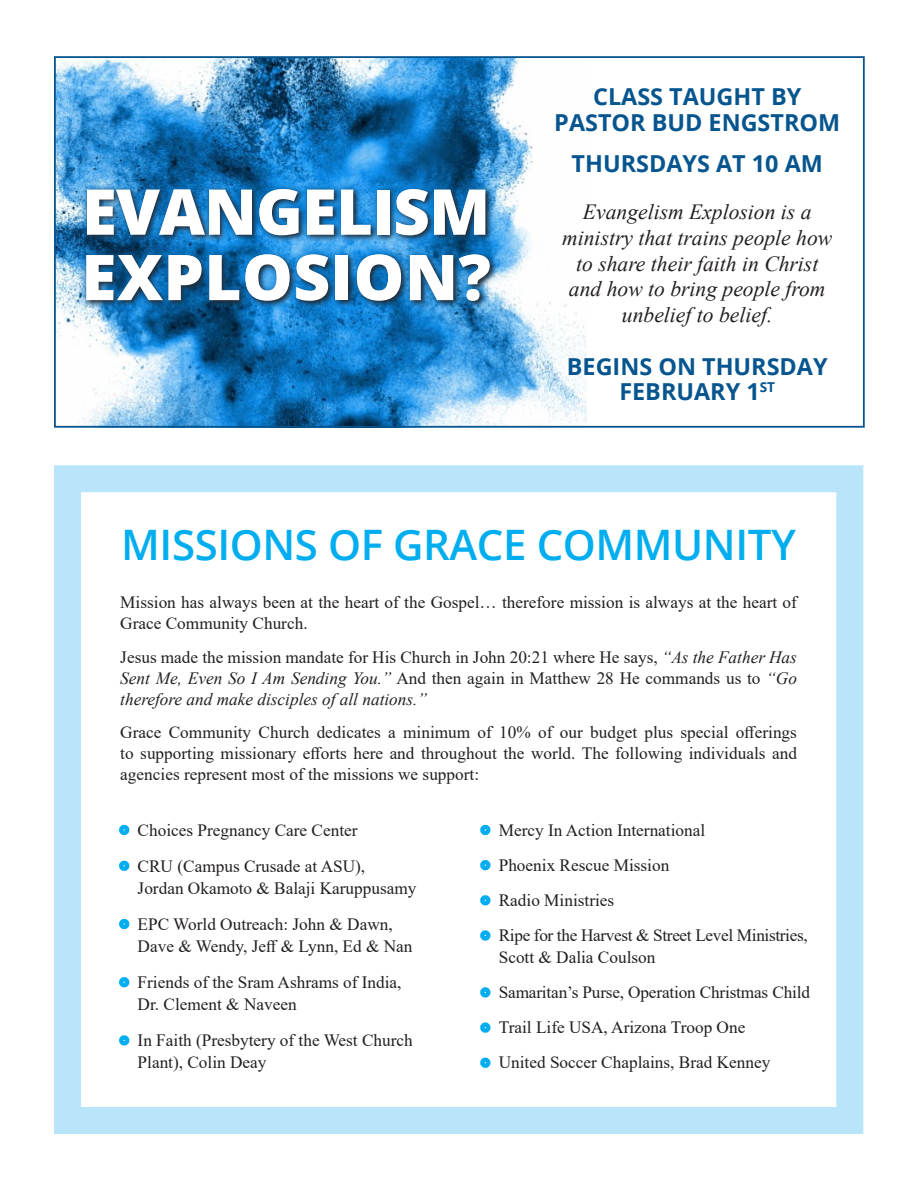
<style>
.page{position:relative;width:918px;height:1188px;background:#fff}
.page>*{position:absolute;margin:0;border:0;box-sizing:border-box;transform-origin:0 0}
.t1{font:800 63px/65.4px "Open Sans";letter-spacing:-.01em;color:#fff}
.headline_1{font:600 42px "Open Sans";letter-spacing:-.01em;color:#00aeef}
.t2{font:700 23.4px/25.2px "Open Sans";color:#06558e;text-align:center}
.t3{font:italic 21.6px/26px "Times New Roman";color:#231f20;text-align:center}
.body_copy{font:17.25px/21px "Times New Roman";color:#231f20}
.body_copy-2{font:17.25px/21.8px "Times New Roman";letter-spacing:-.02em;color:#231f20}
.s1{font-style:italic}
.s2{color:#00aeef}
</style>
<div class="page">
<img style="left:57px;top:59px;width:529px;height:366px">
<div style="left:54px;top:56px;width:811px;height:372px;border:2px solid #06558e"></div>
<div style="left:76px;top:178px;width:424px;height:133px;background:#077acd;opacity:.87"></div>
<div style="left:84px;top:186px;width:413px;height:122px;background:#231f20;opacity:.9"></div>
<div style="left:54px;top:465px;width:809px;height:669px;border:27px solid #b9e5fa"></div>
<p class="t1" style="left:81px;top:176px;width:411px">EVANGELISM<br>EXPLOSION?</p>
<p class="t2" style="left:554px;top:84px;width:287px">CLASS TAUGHT BY<br>PASTOR BUD ENGSTROM</p>
<p class="t2" style="left:572px;top:150px;width:253px">THURSDAYS AT 10 AM</p>
<p class="t3" style="left:562px;top:198px;width:272px">Evangelism Explosion is a ministry that trains people how to share their faith in Christ and how to bring people from unbelief to belief.</p>
<p class="t2" style="left:567px;top:353px;width:262px">BEGINS ON THURSDAY<br>FEBRUARY 1<sup>ST</sup></p>
<p class="headline_1" style="left:121px;top:516px;width:676px">MISSIONS OF GRACE COMMUNITY</p>
<p class="body_copy" style="left:120px;top:591px;width:678px">Mission has always been at the heart of the Gospel… therefore mission is always at the heart of<br>Grace Community Church.</p>
<p class="body_copy" style="left:120px;top:646px;width:678px;text-align:justify">Jesus made the mission mandate for His Church in John 20:21 where He says, <span class="s1">“As the Father Has Sent Me, Even So I Am Sending You.”</span> And then again in Matthew 28 He commands us to <span class="s1">“Go therefore and make disciples of all nations.”</span></p>
<p class="body_copy" style="left:120px;top:722px;width:678px;text-align:justify">Grace Community Church dedicates a minimum of 10% of our budget plus special offerings to supporting missionary efforts here and throughout the world. The following individuals and agencies represent most of the missions we support:</p>
<p class="body_copy" style="left:121px;top:819px;width:238px"><span class="s2">•</span> Choices Pregnancy Care Center</p>
<p class="body_copy" style="left:138px;top:854px;width:280px;line-height:22.4px;text-indent:-16px"><span class="s2">•</span> CRU (Campus Crusade at ASU),<br>Jordan Okamoto &amp; Balaji Karuppusamy</p>
<p class="body_copy" style="left:138px;top:912px;width:276px;line-height:22.4px;text-indent:-16px"><span class="s2">•</span> EPC World Outreach: John &amp; Dawn,<br>Dave &amp; Wendy, Jeff &amp; Lynn, Ed &amp; Nan</p>
<p class="body_copy" style="left:138px;top:970px;width:265px;line-height:22.4px;text-indent:-16px"><span class="s2">•</span> Friends of the Sram Ashrams of India,<br>Dr. Clement &amp; Naveen</p>
<p class="body_copy" style="left:138px;top:1029px;width:277px;line-height:22.4px;text-indent:-16px"><span class="s2">•</span> In Faith (Presbytery of the West Church<br>Plant), Colin Deay</p>
<p class="body_copy" style="left:482px;top:819px;width:224px"><span class="s2">•</span> Mercy In Action International</p>
<p class="body_copy" style="left:482px;top:854px;width:189px"><span class="s2">•</span> Phoenix Rescue Mission</p>
<p class="body_copy" style="left:482px;top:889px;width:133px"><span class="s2">•</span> Radio Ministries</p>
<p class="body_copy-2" style="left:499px;top:924px;width:310px;text-indent:-16px"><span class="s2">•</span> Ripe for the Harvest &amp; Street Level Ministries,<br>Scott &amp; Dalia Coulson</p>
<p class="body_copy" style="left:482px;top:981px;width:329px"><span class="s2">•</span> Samaritan’s Purse, Operation Christmas Child</p>
<p class="body_copy" style="left:482px;top:1016px;width:265px"><span class="s2">•</span> Trail Life USA, Arizona Troop One</p>
<p class="body_copy" style="left:482px;top:1052px;width:290px"><span class="s2">•</span> United Soccer Chaplains, Brad Kenney</p>
</div>
